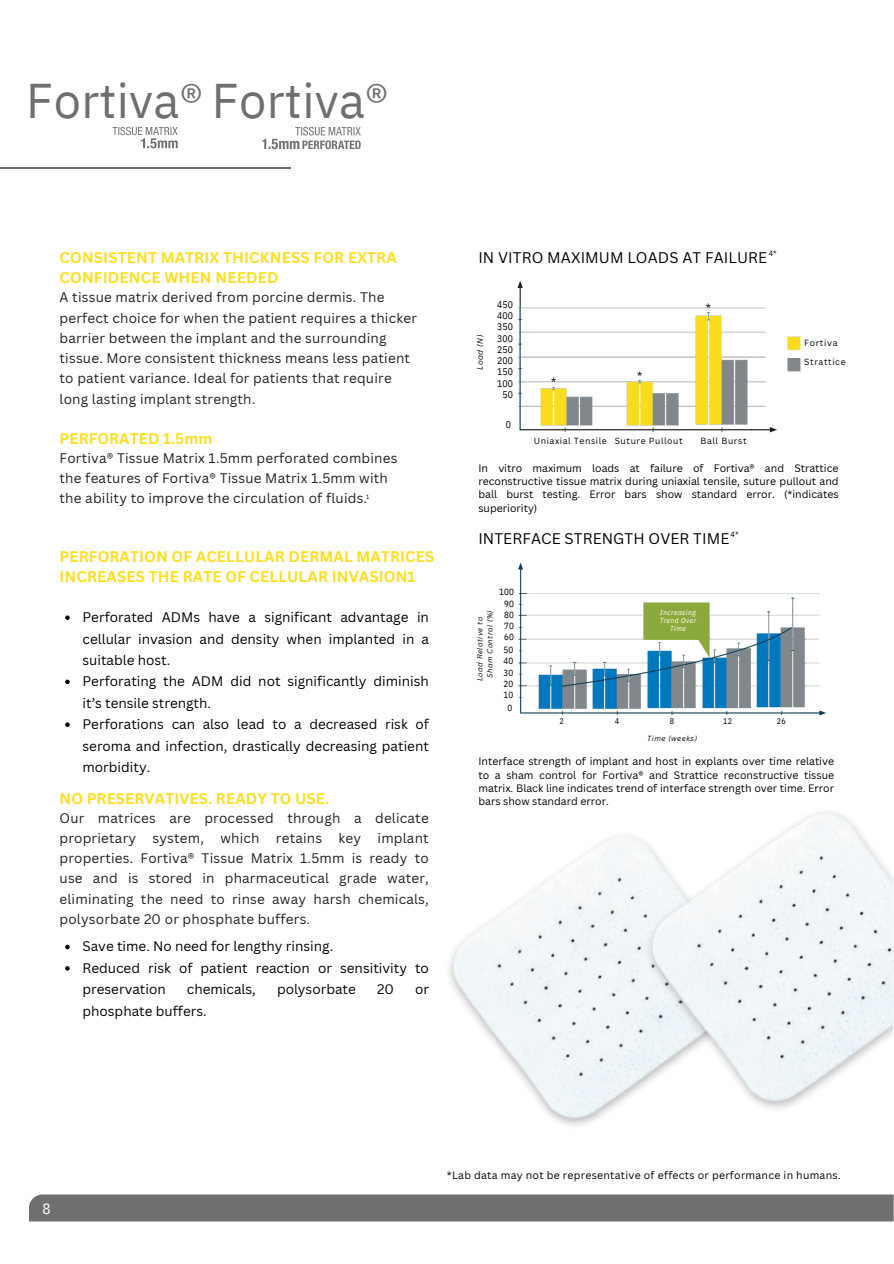
<style>
.page{position:relative;width:894px;height:1264px;background:#fff}
.page>*{position:absolute;margin:0;border:0;box-sizing:border-box;transform-origin:0 0}
.t1{font:48.6px "IBM Plex Sans";letter-spacing:.005em;color:#706f6f}
.t2{font:700 15px/20.2px "Canva Sans";letter-spacing:.01em;color:#fede1e}
.t3{font:15px "Canva Sans";letter-spacing:.005em;color:#000}
.t4{font:15px "IBM Plex Sans Cond";color:#fff}
.t5{font:13.5px/20.2px "Canva Sans";letter-spacing:.015em;color:#231f20}
.t6{font:13.5px/21.3px "Canva Sans";color:#000;text-align:justify}
.t7{font:12.6px "IBM Plex Sans Cond";color:#000}
.t8{font:10.5px/13.2px "Canva Sans";color:#000;text-align:justify}
.t9{font:10.5px "Canva Sans";letter-spacing:.025em;color:#000}
.t10{font:9.6px/11.2px "IBM Plex Sans Cond";letter-spacing:.005em;color:#000;text-align:center}
.t11{font:9px/11.2px "IBM Plex Sans Cond";letter-spacing:.005em;color:#000;text-align:center}
.t12{font:8.7px "Canva Sans";letter-spacing:.065em;color:#000}
.t13{font:8.1px "IBM Plex Sans Cond";color:#000}
.t14{font:italic 7.8px "Canva Sans";color:#000}
.t15{font:7.5px "Canva Sans";color:#000}
.t16{font:italic 7.2px "Canva Sans";letter-spacing:.065em;color:#000}
.t17{font:italic 7.2px/7.8px "IBM Plex Sans Cond";letter-spacing:.07em;color:#fff;text-align:center}
.t18{font:5.85px "Canva Sans";color:#000}
</style>
<div class="page">
<img style="left:517px;top:280px;width:284px;height:153px">
<img style="left:518px;top:562px;width:308px;height:154px">
<img style="left:449px;top:839px;width:161px;height:287px">
<img style="left:610px;top:812px;width:283px;height:298px">
<svg style="left:112px;top:127px;width:66px;height:21px"></svg>
<div style="left:29px;top:1194px;width:864px;height:27px;background:#706f6f"></div>
<img style="left:262px;top:126px;width:99px;height:24px">
<hr style="left:0;top:167px;width:290px;height:2px;background:#706f6f">
<svg style="left:65px;top:615px;width:5px;height:5px"></svg>
<svg style="left:65px;top:679px;width:5px;height:5px"></svg>
<svg style="left:65px;top:722px;width:5px;height:5px"></svg>
<svg style="left:65px;top:944px;width:5px;height:5px"></svg>
<svg style="left:65px;top:966px;width:5px;height:4px"></svg>
<p class="t1" style="left:26px;top:68px;width:363px">Fortiva® Fortiva®</p>
<p class="t2" style="left:60px;top:247px;width:339px">CONSISTENT MATRIX THICKNESS FOR EXTRA<br>CONFIDENCE WHEN NEEDED</p>
<p class="t5" style="left:60px;top:287px;width:359px">A tissue matrix derived from porcine dermis. The perfect choice for when the patient requires a thicker barrier between the implant and the surrounding tissue. More consistent thickness means less patient to patient variance. Ideal for patients that require long lasting implant strength.</p>
<p class="t2" style="left:60px;top:428px;width:154px">PERFORATED 1.5mm</p>
<p class="t5" style="left:60px;top:447px;width:339px">Fortiva® Tissue Matrix 1.5mm perforated combines the features of Fortiva® Tissue Matrix 1.5mm with the ability to improve the circulation of fluids.</p>
<p class="t18" style="left:366px;top:492px;width:5px">1</p>
<h5 class="t2" style="left:60px;top:545px;width:376px">PERFORATION OF ACELLULAR DERMAL MATRICES<br>INCREASES THE RATE OF CELLULAR INVASION1</h5>
<p class="t6" style="left:82px;top:606px;width:348px">Perforated ADMs have a significant advantage in cellular invasion and density when implanted in a suitable host.</p>
<p class="t6" style="left:82px;top:670px;width:348px">Perforating the ADM did not significantly diminish it’s tensile strength.</p>
<p class="t6" style="left:82px;top:713px;width:348px">Perforations can also lead to a decreased risk of seroma and infection, drastically decreasing patient morbidity.</p>
<h5 class="t2" style="left:60px;top:787px;width:271px">NO PRESERVATIVES. READY TO USE.</h5>
<h5 class="t5" style="left:60px;top:807px;width:370px;text-align:justify">Our matrices are processed through a delicate proprietary system, which retains key implant properties. Fortiva® Tissue Matrix 1.5mm is ready to use and is stored in pharmaceutical grade water, eliminating the need to rinse away harsh chemicals, polysorbate 20 or phosphate buffers.</h5>
<h6 class="t6" style="left:82px;top:935px;width:252px">Save time. No need for lengthy rinsing.</h6>
<p class="t6" style="left:82px;top:957px;width:348px">Reduced risk of patient reaction or sensitivity to preservation</p>
<p class="t6" style="left:187px;top:978px;width:70px">chemicals,</p>
<p class="t6" style="left:277px;top:978px;width:80px">polysorbate</p>
<p class="t6" style="left:377px;top:978px;width:18px">20</p>
<p class="t6" style="left:415px;top:978px;width:15px">or</p>
<p class="t6" style="left:82px;top:999px;width:126px">phosphate buffers.</p>
<h5 class="t15" style="left:768px;top:248px;width:10px">4*</h5>
<p class="t3" style="left:478px;top:247px;width:290px">IN VITRO MAXIMUM LOADS AT FAILURE</p>
<p class="t14" style="left:474px;top:370px;width:37px;rotate:-90deg">Load (N)</p>
<p class="t10" style="left:497px;top:299px;width:17px">450<br>400<br>350<br>300<br>250<br>200<br>150<br>100<br>50</p>
<p class="t10" style="left:506px;top:418px;width:7px">0</p>
<p class="t7" style="left:551px;top:374px;width:7px">*</p>
<p class="t7" style="left:637px;top:368px;width:7px">*</p>
<h6 class="t7" style="left:705px;top:300px;width:7px">*</h6>
<h6 class="t12" style="left:533px;top:435px;width:75px">Uniaxial Tensile</h6>
<p class="t12" style="left:614px;top:435px;width:69px">Suture Pullout</p>
<p class="t12" style="left:700px;top:435px;width:48px">Ball Burst</p>
<p class="t12" style="left:804px;top:336px;width:35px">Fortiva</p>
<p class="t12" style="left:804px;top:356px;width:43px">Strattice</p>
<p class="t8" style="left:478px;top:461px;width:361px">In vitro maximum loads at failure of Fortiva® and Strattice reconstructive tissue matrix during uniaxial tensile, suture pullout and ball burst testing. Error bars show standard error. (*indicates superiority)</p>
<p class="t15" style="left:730px;top:529px;width:10px">4*</p>
<h3 class="t3" style="left:478px;top:528px;width:252px">INTERFACE STRENGTH OVER TIME</h3>
<h3 class="t11" style="left:499px;top:586px;width:16px">100<br>90<br>80<br>70<br>60</h3>
<p class="t11" style="left:503px;top:644px;width:11px">50</p>
<h2 class="t11" style="left:503px;top:655px;width:11px;text-align:justify">40<br>30<br>20<br>10</h2>
<p class="t11" style="left:507px;top:702px;width:6px">0</p>
<p class="t16" style="left:474px;top:681px;width:66px;rotate:-90deg">Load Relative to</p>
<p class="t16" style="left:484px;top:678px;width:69px;rotate:-90deg">Sham Control (%)</p>
<p class="t17" style="left:659px;top:608px;width:38px">Increasing<br>Trend Over<br>Time</p>
<p class="t13" style="left:559px;top:715px;width:6px">2</p>
<p class="t13" style="left:614px;top:715px;width:6px">4</p>
<p class="t13" style="left:669px;top:715px;width:6px">8</p>
<p class="t13" style="left:723px;top:715px;width:10px">12</p>
<p class="t13" style="left:776px;top:715px;width:11px">26</p>
<p class="t16" style="left:647px;top:733px;width:51px">Time (weeks)</p>
<p class="t8" style="left:478px;top:754px;width:357px">Interface strength of implant and host in explants over time relative to a sham control for Fortiva® and Strattice reconstructive tissue matrix. Black line indicates trend of interface strength over time. Error bars show standard error.</p>
<p class="t4" style="left:42px;top:1198px;width:10px">8</p>
<p class="t9" style="left:446px;top:1167px;width:395px">*Lab data may not be representative of effects or performance in humans.</p>
</div>
